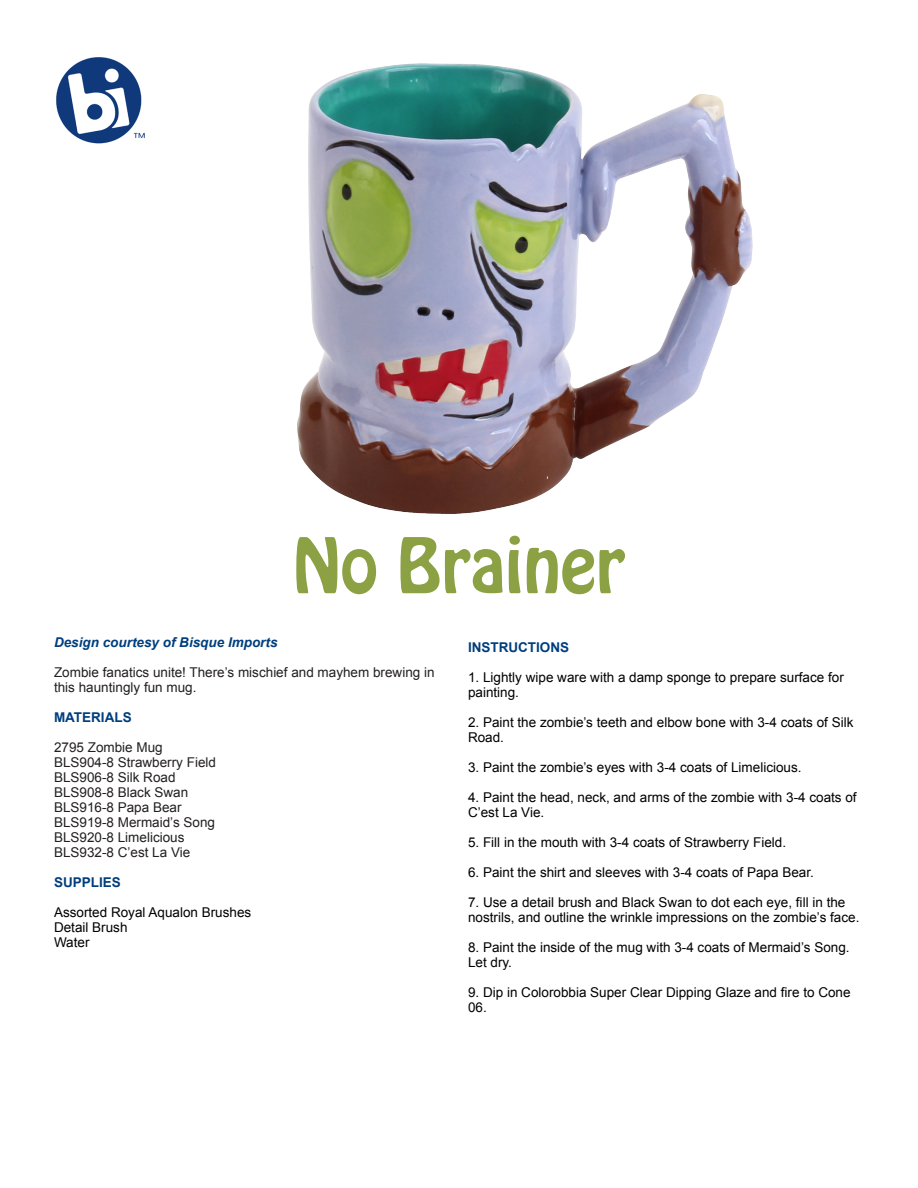
<style>
.page{position:relative;width:918px;height:1188px;background:#fff}
.page>*{position:absolute;margin:0;border:0;box-sizing:border-box;transform-origin:0 0}
.t1{font:67.5px "Hobo Std";color:#8ba143}
.t2{font:13.5px/15px "Arial";color:#000}
.t3{font:13.5px/15px "Arial";color:#231f20}
.t4{font:italic 700 13.5px "Arial";color:#003e7e}
.t5{font:700 13.5px "Arial";color:#003e7e}
</style>
<div class="page">
<img style="left:297px;top:63px;width:456px;height:451px">
<img style="left:56px;top:57px;width:89px;height:87px">
<p class="t1" style="left:293px;top:519px;width:334px">No Brainer</p>
<p class="t4" style="left:54px;top:633px;width:225px">Design courtesy of Bisque Imports</p>
<p class="t3" style="left:54px;top:665px;width:382px">Zombie fanatics unite! There’s mischief and mayhem brewing in this hauntingly fun mug.</p>
<p class="t5" style="left:54px;top:708px;width:79px">MATERIALS</p>
<p class="t3" style="left:54px;top:740px;width:110px">2795 Zombie Mug</p>
<p class="t3" style="left:54px;top:755px;width:164px">BLS904-8 Strawberry Field</p>
<p class="t3" style="left:54px;top:770px;width:123px">BLS906-8 Silk Road</p>
<p class="t3" style="left:54px;top:785px;width:136px">BLS908-8 Black Swan</p>
<p class="t3" style="left:54px;top:800px;width:129px">BLS916-8 Papa Bear</p>
<p class="t3" style="left:54px;top:815px;width:163px">BLS919-8 Mermaid’s Song</p>
<p class="t3" style="left:54px;top:830px;width:132px">BLS920-8 Limelicious</p>
<p class="t3" style="left:54px;top:845px;width:138px">BLS932-8 C’est La Vie</p>
<p class="t5" style="left:54px;top:873px;width:68px">SUPPLIES</p>
<p class="t2" style="left:54px;top:905px;width:199px">Assorted Royal Aqualon Brushes</p>
<p class="t2" style="left:54px;top:920px;width:75px">Detail Brush</p>
<p class="t2" style="left:54px;top:935px;width:37px">Water</p>
<p class="t5" style="left:468px;top:638px;width:103px">INSTRUCTIONS</p>
<p class="t2" style="left:468px;top:670px;width:377px">1. Lightly wipe ware with a damp sponge to prepare surface for painting.</p>
<p class="t2" style="left:468px;top:715px;width:387px">2. Paint the zombie’s teeth and elbow bone with 3-4 coats of Silk<br>Road.</p>
<p class="t2" style="left:468px;top:760px;width:335px">3. Paint the zombie’s eyes with 3-4 coats of Limelicious.</p>
<p class="t2" style="left:468px;top:790px;width:390px">4. Paint the head, neck, and arms of the zombie with 3-4 coats of<br>C’est La Vie.</p>
<p class="t2" style="left:468px;top:835px;width:320px">5. Fill in the mouth with 3-4 coats of Strawberry Field.</p>
<p class="t2" style="left:468px;top:865px;width:347px">6. Paint the shirt and sleeves with 3-4 coats of Papa Bear.</p>
<p class="t2" style="left:468px;top:895px;width:393px">7. Use a detail brush and Black Swan to dot each eye, fill in the nostrils, and outline the wrinkle impressions on the zombie’s face.</p>
<p class="t2" style="left:468px;top:940px;width:383px">8. Paint the inside of the mug with 3-4 coats of Mermaid’s Song.<br>Let dry.</p>
<p class="t2" style="left:468px;top:985px;width:384px">9. Dip in Colorobbia Super Clear Dipping Glaze and fire to Cone<br>06.</p>
</div>
